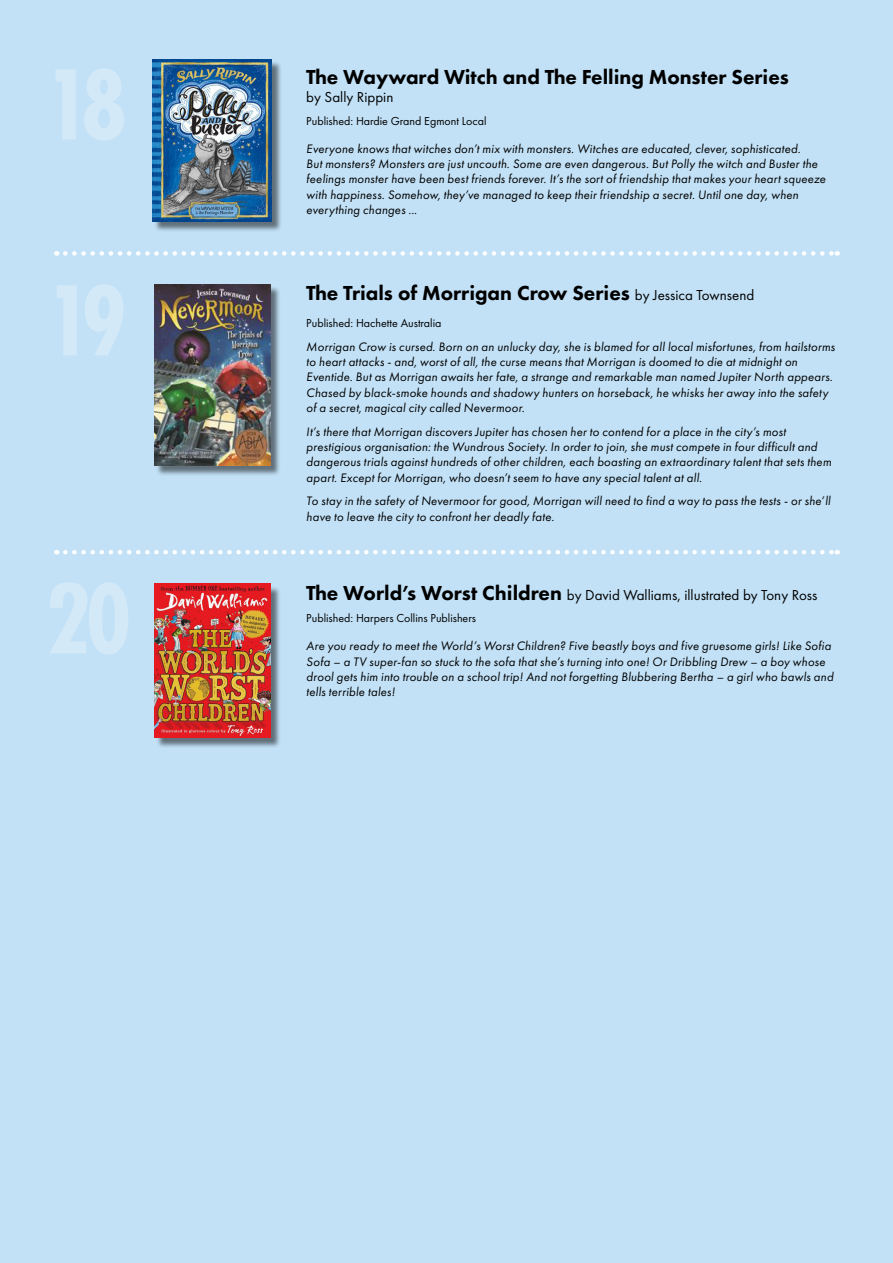
<style>
.page{position:relative;width:893px;height:1263px;background:#c2e1f6}
.page>*{position:absolute;margin:0;border:0;box-sizing:border-box;transform-origin:0 0}
.t1{font:800 21px "Futura PT";color:#000}
.t2{font:15px "Futura PT";color:#000}
.t3{font:italic 12.75px/15.3px "Futura PT";letter-spacing:.015em;color:#000}
.t4{font:12px "Futura PT";color:#000}
.s1{font-weight:400;font-size:15px}
.s2{font-weight:800;font-size:21px}
</style>
<div class="page">
<div style="left:154px;top:61px;width:128px;height:172px;background:#000;opacity:.5"></div>
<img style="left:153px;top:59px;width:119px;height:163px">
<svg style="left:65px;top:550px;width:773px;height:4px"></svg>
<svg style="left:65px;top:251px;width:773px;height:5px"></svg>
<div style="left:156px;top:585px;width:125px;height:163px;background:#000;opacity:.5"></div>
<img style="left:154px;top:584px;width:116px;height:153px">
<div style="left:156px;top:286px;width:125px;height:190px;background:#000;opacity:.5"></div>
<img style="left:154px;top:285px;width:116px;height:180px">
<h1 class="t1" style="left:306px;top:64px;width:484px">The Wayward Witch and The Felling Monster Series</h1>
<p class="t2" style="left:306px;top:88px;width:89px">by Sally Rippin</p>
<p class="t4" style="left:306px;top:113px;width:182px">Published: Hardie Grand Egmont Local</p>
<p class="t3" style="left:306px;top:141px;width:521px">Everyone knows that witches don’t mix with monsters. Witches are educated, clever, sophisticated.<br>But monsters? Monsters are just uncouth. Some are even dangerous. But Polly the witch and Buster the feelings monster have been best friends forever. It’s the sort of friendship that makes your heart squeeze with happiness. Somehow, they’ve managed to keep their friendship a secret. Until one day, when everything changes ...</p>
<h1 class="t1" style="left:306px;top:280px;width:449px">The Trials of Morrigan Crow Series <span class="s1">by Jessica Townsend</span></h1>
<p class="t4" style="left:306px;top:316px;width:137px">Published: Hachette Australia</p>
<p class="t3" style="left:306px;top:339px;width:530px">Morrigan Crow is cursed. Born on an unlucky day, she is blamed for all local misfortunes, from hailstorms to heart attacks - and, worst of all, the curse means that Morrigan is doomed to die at midnight on Eventide. But as Morrigan awaits her fate, a strange and remarkable man named Jupiter North appears.<br>Chased by black-smoke hounds and shadowy hunters on horseback, he whisks her away into the safety of a secret, magical city called Nevermoor.</p>
<p class="t3" style="left:306px;top:424px;width:527px">It’s there that Morrigan discovers Jupiter has chosen her to contend for a place in the city’s most prestigious organisation: the Wundrous Society. In order to join, she must compete in four difficult and dangerous trials against hundreds of other children, each boasting an extraordinary talent that sets them apart. Except for Morrigan, who doesn’t seem to have any special talent at all.</p>
<p class="t3" style="left:306px;top:493px;width:526px">To stay in the safety of Nevermoor for good, Morrigan will need to find a way to pass the tests - or she’ll have to leave the city to confront her deadly fate.</p>
<p class="t2" style="left:306px;top:586px;width:513px"><span class="s2">The World’s Worst Children</span> by David Walliams, illustrated by Tony Ross</p>
<p class="t4" style="left:306px;top:611px;width:171px">Published: Harpers Collins Publishers</p>
<p class="t3" style="left:306px;top:638px;width:529px">Are you ready to meet the World’s Worst Children? Five beastly boys and five gruesome girls! Like Sofia Sofa – a TV super-fan so stuck to the sofa that she’s turning into one! Or Dribbling Drew – a boy whose drool gets him into trouble on a school trip! And not forgetting Blubbering Bertha – a girl who bawls and tells terrible tales!</p>
</div>
